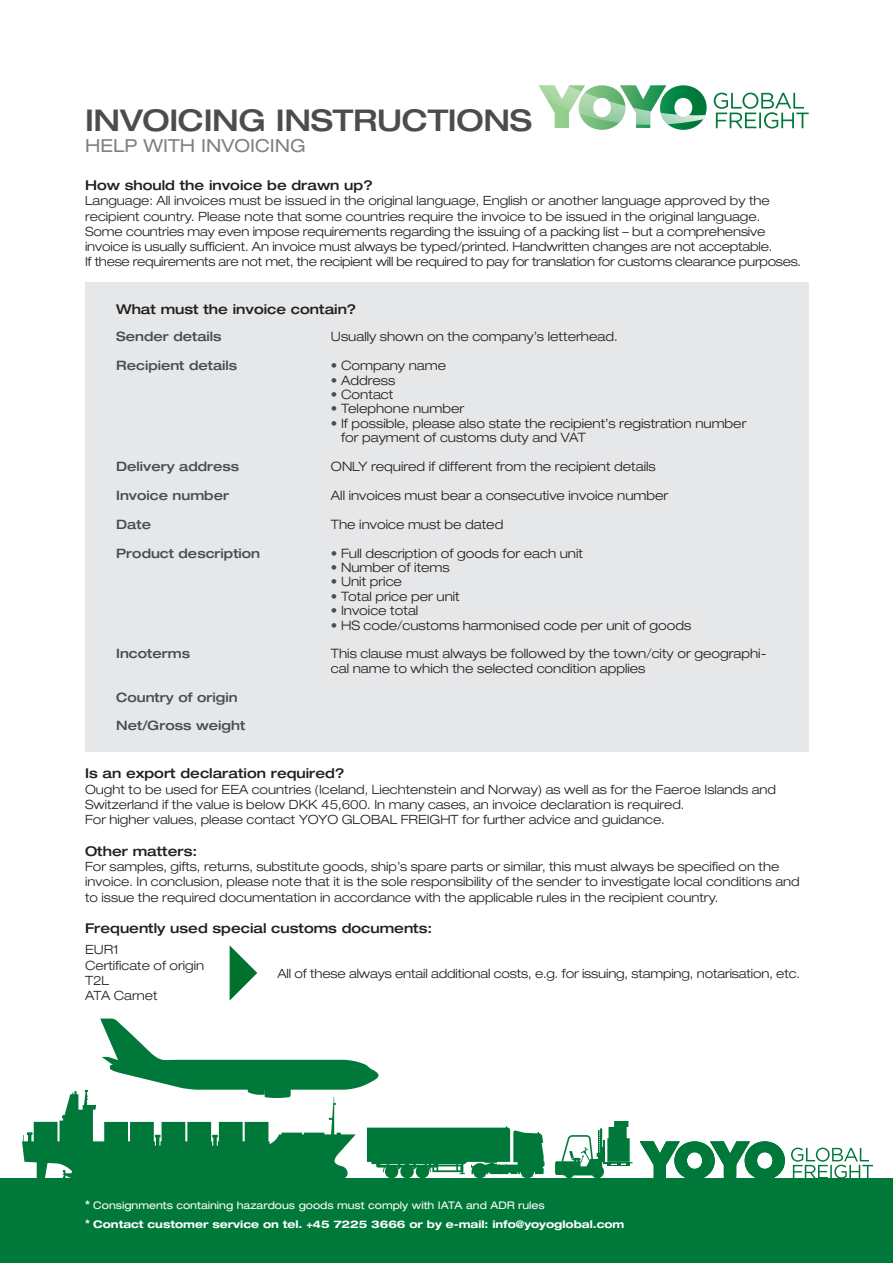
<style>
.page{position:relative;width:893px;height:1263px;background:#fff}
.page>*{position:absolute;margin:0;border:0;box-sizing:border-box;transform-origin:0 0}
.t1{font:500 expanded 30px "Helvetica Neue";letter-spacing:-.01em;color:#4b4c4d}
.t2{font:expanded 18px "Helvetica Neue";color:#808285}
.t3{font:500 expanded 13.5px "Helvetica Neue";color:#231f20}
.t4{font:300 expanded 12.9px/14.4px "Helvetica Neue";color:#231f20}
.t5{font:500 expanded 12.9px "Helvetica Neue";color:#4b4c4d}
.t6{font:300 expanded 12.75px/15.3px "Helvetica Neue";color:#231f20}
.t7{font:700 expanded 10.5px "Helvetica Neue";color:#fff}
.t8{font:expanded 10.5px "Helvetica Neue";color:#fff}
.s1{color:#4b4c4d}
.s2{font-weight:700;font-stretch:normal;font-size:12px}
.s3{font-stretch:normal;font-size:12px}
</style>
<div class="page">
<div style="left:85px;top:282px;width:724px;height:470px;background:#e6e7e9"></div>
<div style="left:0;top:1178px;width:893px;height:85px;background:#00783a"></div>
<svg style="left:555px;top:1121px;width:78px;height:57px"></svg>
<svg style="left:22px;top:1018px;width:522px;height:160px"></svg>
<svg style="left:791px;top:1147px;width:82px;height:31px"></svg>
<svg style="left:640px;top:1141px;width:145px;height:37px"></svg>
<svg style="left:714px;top:93px;width:95px;height:35px"></svg>
<svg style="left:539px;top:85px;width:168px;height:45px"></svg>
<svg style="left:230px;top:946px;width:27px;height:54px"></svg>
<p class="t1" style="left:85px;top:101px;width:448px">INVOICING INSTRUCTIONS</p>
<p class="t2" style="left:85px;top:135px;width:222px">HELP WITH INVOICING</p>
<p class="t3" style="left:85px;top:177px;width:289px">How should the invoice be drawn up?</p>
<p class="t6" style="left:85px;top:193px;width:718px">Language: All invoices must be issued in the original language, English or another language approved by the recipient country. Please note that some countries require the invoice to be issued in the original language.<br>Some countries may even impose requirements regarding the issuing of a packing list – but a comprehensive invoice is usually sufficient. An invoice must always be typed/printed. Handwritten changes are not acceptable.<br>If these requirements are not met, the recipient will be required to pay for translation for customs clearance purposes.</p>
<p class="t3" style="left:116px;top:301px;width:242px">What must the invoice contain?</p>
<p class="t5" style="left:116px;top:329px;width:107px">Sender details</p>
<p class="t5" style="left:116px;top:358px;width:123px">Recipient details</p>
<p class="t4" style="left:331px;top:330px;width:288px">Usually shown on the company’s letterhead.</p>
<p class="t4" style="left:331px;top:358px;width:117px"><span class="s1">•</span> Company name</p>
<p class="t4" style="left:331px;top:373px;width:66px"><span class="s1">•</span> Address</p>
<p class="t4" style="left:331px;top:387px;width:64px"><span class="s1">•</span> Contact</p>
<p class="t4" style="left:331px;top:402px;width:135px"><span class="s1">•</span> Telephone number</p>
<p class="t4" style="left:341px;top:416px;width:407px;text-indent:-10px"><span class="s1">•</span> If possible, please also state the recipient’s registration number for payment of customs duty and VAT</p>
<p class="t4" style="left:331px;top:459px;width:326px">ONLY required if different from the recipient details</p>
<p class="t4" style="left:331px;top:488px;width:339px">All invoices must bear a consecutive invoice number</p>
<p class="t4" style="left:331px;top:517px;width:174px">The invoice must be dated</p>
<p class="t4" style="left:331px;top:546px;width:254px"><span class="s1">•</span> Full description of goods for each unit</p>
<p class="t4" style="left:331px;top:560px;width:120px"><span class="s1">•</span> Number of items</p>
<p class="t4" style="left:331px;top:574px;width:73px"><span class="s1">•</span> Unit price</p>
<p class="t4" style="left:331px;top:589px;width:130px"><span class="s1">•</span> Total price per unit</p>
<p class="t4" style="left:331px;top:603px;width:89px"><span class="s1">•</span> Invoice total</p>
<p class="t4" style="left:331px;top:618px;width:362px"><span class="s1">•</span> HS code/customs harmonised code per unit of goods</p>
<p class="t4" style="left:331px;top:646px;width:437px">This clause must always be followed by the town/city or geographi&shy;cal name to which the selected condition applies</p>
<p class="t5" style="left:116px;top:458px;width:125px">Delivery address</p>
<p class="t5" style="left:116px;top:487px;width:114px">Invoice number</p>
<p class="t5" style="left:116px;top:516px;width:36px">Date</p>
<p class="t5" style="left:116px;top:545px;width:145px">Product description</p>
<p class="t5" style="left:116px;top:646px;width:75px">Incoterms</p>
<p class="t5" style="left:116px;top:689px;width:123px">Country of origin</p>
<p class="t5" style="left:116px;top:718px;width:131px">Net/Gross weight</p>
<p class="t3" style="left:85px;top:765px;width:261px">Is an export declaration required?</p>
<p class="t6" style="left:85px;top:781px;width:692px">Ought to be used for EEA countries (Iceland, Liechtenstein and Norway) as well as for the Faeroe Islands and<br>Switzerland if the value is below DKK 45,600. In many cases, an invoice declaration is required.<br>For higher values, please contact YOYO GLOBAL FREIGHT for further advice and guidance.</p>
<p class="t3" style="left:85px;top:842px;width:114px">Other matters:</p>
<p class="t6" style="left:85px;top:859px;width:716px">For samples, gifts, returns, substitute goods, ship’s spare parts or similar, this must always be specified on the invoice. In conclusion, please note that it is the sole responsibility of the sender to investigate local conditions and to issue the required documentation in accordance with the applicable rules in the recipient country.</p>
<p class="t3" style="left:85px;top:920px;width:349px">Frequently used special customs documents:</p>
<p class="t6" style="left:85px;top:942px;width:35px">EUR1</p>
<p class="t6" style="left:85px;top:957px;width:120px">Certificate of origin</p>
<p class="t6" style="left:85px;top:973px;width:26px">T2L</p>
<p class="t6" style="left:85px;top:988px;width:74px">ATA Carnet</p>
<p class="t6" style="left:277px;top:966px;width:524px">All of these always entail additional costs, e.g. for issuing, stamping, notarisation, etc.</p>
<p class="t8" style="left:85px;top:1199px;width:461px"><span class="s2">*</span> Consignments containing hazardous goods must comply with IATA and ADR rules</p>
<p class="t7" style="left:85px;top:1217px;width:541px"><span class="s3">*</span> Contact customer service on tel. +45 7225 3666 or by e-mail: info@yoyoglobal.com</p>
</div>
